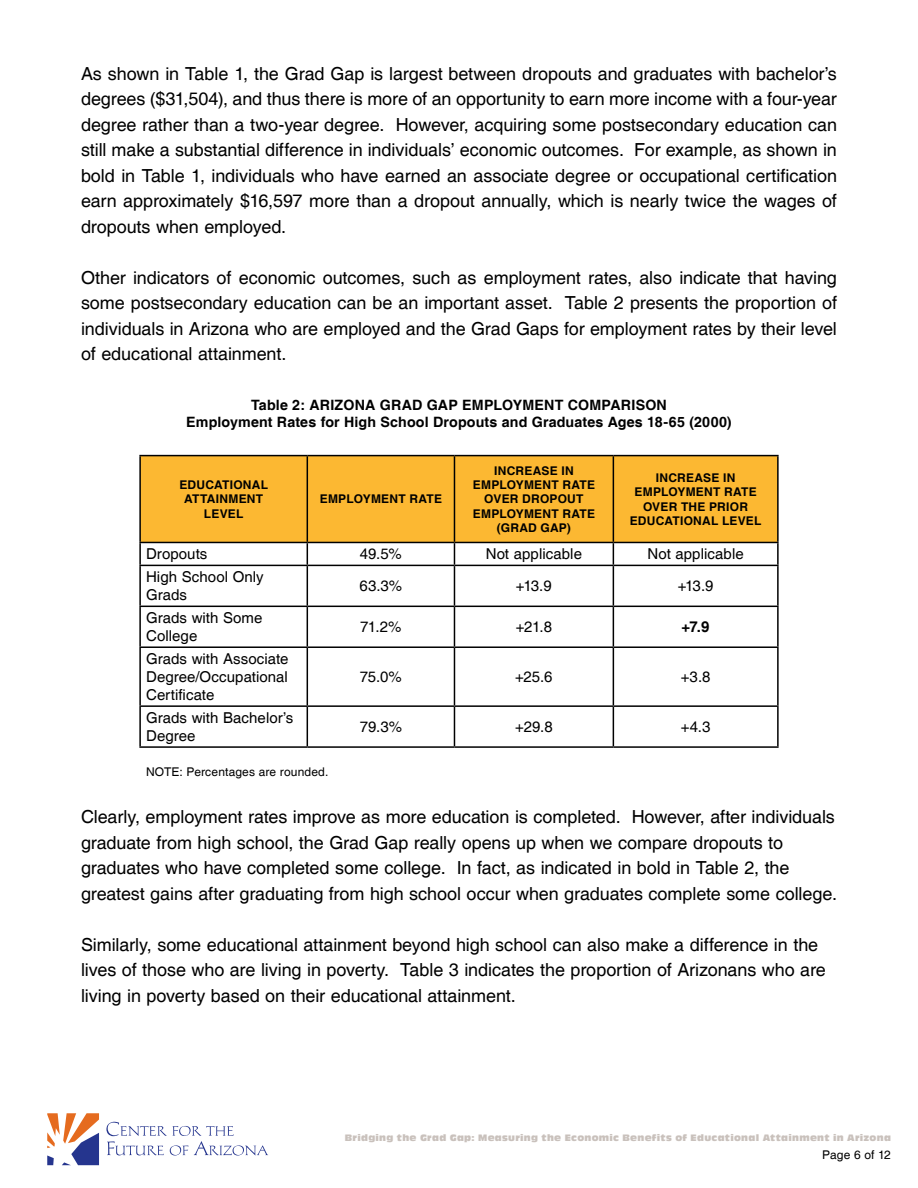
<style>
.page{position:relative;width:918px;height:1188px;background:#fff}
.page>*{position:absolute;margin:0;border:0;box-sizing:border-box;transform-origin:0 0}
.t1{font:18px/25.5px "Helvetica";letter-spacing:-.005em;color:#000;text-align:justify}
.t2{font:15px/18px "Helvetica";letter-spacing:.005em;color:#000}
.t3{font:700 15px "Helvetica";color:#000}
.t4{font:700 14.25px/17.1px "Helvetica";letter-spacing:.01em;color:#000;text-align:center}
.t5{font:700 12px/14.4px "Helvetica";letter-spacing:.02em;color:#000;text-align:center}
.t6{font:12px "Helvetica";letter-spacing:.01em;color:#000}
.t7{font:9px "Antique Olive Compact";letter-spacing:.03em;color:#c9c1bc}
</style>
<div class="page">
<svg style="left:47px;top:1113px;width:52px;height:52px"></svg>
<svg style="left:106px;top:1122px;width:162px;height:34px"></svg>
<div style="left:141px;top:456px;width:636px;height:86px;background:#fcb832"></div>
<hr style="left:139px;top:456px;width:2px;height:86px;background:#000">
<hr style="left:307px;top:456px;width:1px;height:86px;background:#000">
<hr style="left:454px;top:456px;width:1px;height:86px;background:#000">
<hr style="left:613px;top:456px;width:1px;height:86px;background:#000">
<hr style="left:777px;top:456px;width:2px;height:86px;background:#000">
<hr style="left:139px;top:542px;width:168px;height:1px;background:#000">
<hr style="left:139px;top:543px;width:2px;height:22px;background:#000">
<hr style="left:307px;top:542px;width:147px;height:1px;background:#000">
<svg style="left:307px;top:543px;width:1px;height:22px"></svg>
<hr style="left:454px;top:542px;width:159px;height:1px;background:#000">
<svg style="left:454px;top:543px;width:1px;height:22px"></svg>
<hr style="left:613px;top:542px;width:166px;height:1px;background:#000">
<svg style="left:613px;top:543px;width:1px;height:22px"></svg>
<hr style="left:777px;top:543px;width:2px;height:22px;background:#000">
<hr style="left:139px;top:565px;width:168px;height:1px;background:#000">
<hr style="left:139px;top:566px;width:2px;height:40px;background:#000">
<hr style="left:307px;top:565px;width:147px;height:1px;background:#000">
<hr style="left:307px;top:566px;width:1px;height:40px;background:#000">
<hr style="left:454px;top:565px;width:159px;height:1px;background:#000">
<hr style="left:454px;top:566px;width:1px;height:40px;background:#000">
<hr style="left:613px;top:565px;width:166px;height:1px;background:#000">
<hr style="left:613px;top:566px;width:1px;height:40px;background:#000">
<hr style="left:777px;top:566px;width:2px;height:40px;background:#000">
<hr style="left:139px;top:606px;width:168px;height:1px;background:#000">
<hr style="left:139px;top:607px;width:2px;height:39px;background:#000">
<hr style="left:307px;top:606px;width:147px;height:1px;background:#000">
<hr style="left:307px;top:607px;width:1px;height:39px;background:#000">
<hr style="left:454px;top:606px;width:159px;height:1px;background:#000">
<hr style="left:454px;top:607px;width:1px;height:39px;background:#000">
<hr style="left:613px;top:606px;width:166px;height:1px;background:#000">
<hr style="left:613px;top:607px;width:1px;height:39px;background:#000">
<hr style="left:777px;top:607px;width:2px;height:39px;background:#000">
<hr style="left:139px;top:646px;width:168px;height:2px;background:#000">
<hr style="left:139px;top:648px;width:2px;height:57px;background:#000">
<hr style="left:307px;top:646px;width:147px;height:2px;background:#000">
<hr style="left:307px;top:648px;width:1px;height:57px;background:#000">
<hr style="left:454px;top:646px;width:159px;height:2px;background:#000">
<hr style="left:454px;top:648px;width:1px;height:57px;background:#000">
<hr style="left:613px;top:646px;width:166px;height:2px;background:#000">
<hr style="left:613px;top:648px;width:1px;height:57px;background:#000">
<hr style="left:777px;top:648px;width:2px;height:57px;background:#000">
<hr style="left:139px;top:705px;width:168px;height:2px;background:#000">
<hr style="left:139px;top:707px;width:2px;height:39px;background:#000">
<hr style="left:307px;top:705px;width:147px;height:2px;background:#000">
<hr style="left:307px;top:707px;width:1px;height:39px;background:#000">
<hr style="left:454px;top:705px;width:159px;height:2px;background:#000">
<hr style="left:454px;top:707px;width:1px;height:39px;background:#000">
<hr style="left:613px;top:705px;width:166px;height:2px;background:#000">
<hr style="left:613px;top:707px;width:1px;height:39px;background:#000">
<hr style="left:777px;top:707px;width:2px;height:39px;background:#000">
<hr style="left:139px;top:455px;width:168px;height:1px;background:#000">
<hr style="left:307px;top:455px;width:147px;height:1px;background:#000">
<hr style="left:454px;top:455px;width:159px;height:1px;background:#000">
<hr style="left:613px;top:455px;width:166px;height:1px;background:#000">
<hr style="left:139px;top:746px;width:168px;height:2px;background:#000">
<hr style="left:307px;top:746px;width:147px;height:2px;background:#000">
<hr style="left:454px;top:746px;width:159px;height:2px;background:#000">
<hr style="left:613px;top:746px;width:166px;height:2px;background:#000">
<p class="t1" style="left:81px;top:61px;width:758px">As shown in Table 1, the Grad Gap is largest between dropouts and graduates with bachelor’s degrees ($31,504), and thus there is more of an opportunity to earn more income with a four-year degree rather than a two-year degree. However, acquiring some postsecondary education can still make a substantial difference in individuals’ economic outcomes. For example, as shown in bold in Table 1, individuals who have earned an associate degree or occupational certification earn approximately $16,597 more than a dropout annually, which is nearly twice the wages of dropouts when employed.</p>
<p class="t1" style="left:81px;top:265px;width:758px">Other indicators of economic outcomes, such as employment rates, also indicate that having some postsecondary education can be an important asset. Table 2 presents the proportion of individuals in Arizona who are employed and the Grad Gaps for employment rates by their level of educational attainment.</p>
<p class="t4" style="left:186px;top:397px;width:547px">Table 2: ARIZONA GRAD GAP EMPLOYMENT COMPARISON<br>Employment Rates for High School Dropouts and Graduates Ages 18-65 (2000)</p>
<p class="t5" style="left:179px;top:478px;width:90px">EDUCATIONAL<br>ATTAINMENT<br>LEVEL</p>
<p class="t5" style="left:320px;top:493px;width:124px">EMPLOYMENT RATE</p>
<p class="t5" style="left:473px;top:464px;width:124px">INCREASE IN<br>EMPLOYMENT RATE<br>OVER DROPOUT<br>EMPLOYMENT RATE (GRAD GAP)</p>
<p class="t5" style="left:630px;top:471px;width:133px">INCREASE IN<br>EMPLOYMENT RATE<br>OVER THE PRIOR<br>EDUCATIONAL LEVEL</p>
<p class="t2" style="left:146px;top:546px;width:63px">Dropouts</p>
<p class="t2" style="left:360px;top:546px;width:44px">49.5%</p>
<p class="t2" style="left:486px;top:546px;width:98px">Not applicable</p>
<p class="t2" style="left:647px;top:546px;width:98px">Not applicable</p>
<p class="t2" style="left:146px;top:569px;width:119px">High School Only<br>Grads</p>
<p class="t2" style="left:359px;top:578px;width:44px">63.3%</p>
<p class="t2" style="left:516px;top:578px;width:37px">+13.9</p>
<p class="t2" style="left:678px;top:578px;width:37px">+13.9</p>
<p class="t2" style="left:146px;top:610px;width:118px">Grads with Some<br>College</p>
<p class="t2" style="left:360px;top:619px;width:43px">71.2%</p>
<p class="t2" style="left:516px;top:619px;width:38px">+21.8</p>
<p class="t3" style="left:682px;top:618px;width:30px">+7.9</p>
<p class="t2" style="left:146px;top:650px;width:144px;text-align:justify">Grads with Associate Degree/Occupational Certificate</p>
<p class="t2" style="left:360px;top:668px;width:44px">75.0%</p>
<p class="t2" style="left:515px;top:668px;width:39px">+25.6</p>
<p class="t2" style="left:681px;top:668px;width:31px">+3.8</p>
<p class="t2" style="left:146px;top:709px;width:149px">Grads with Bachelor’s<br>Degree</p>
<p class="t2" style="left:360px;top:718px;width:44px">79.3%</p>
<p class="t2" style="left:515px;top:718px;width:39px">+29.8</p>
<p class="t2" style="left:681px;top:718px;width:31px">+4.3</p>
<p class="t6" style="left:146px;top:765px;width:184px">NOTE: Percentages are rounded.</p>
<p class="t1" style="left:81px;top:805px;width:758px;text-align:left">Clearly, employment rates improve as more education is completed. However, after individuals graduate from high school, the Grad Gap really opens up when we compare dropouts to graduates who have completed some college. In fact, as indicated in bold in Table 2, the greatest gains after graduating from high school occur when graduates complete some college.</p>
<p class="t1" style="left:81px;top:932px;width:746px;text-align:left">Similarly, some educational attainment beyond high school can also make a difference in the lives of those who are living in poverty. Table 3 indicates the proportion of Arizonans who are living in poverty based on their educational attainment.</p>
<p class="t7" style="left:345px;top:1132px;width:548px">Bridging the Grad Gap: Measuring the Economic Benefits of Educational Attainment in Arizona</p>
<p class="t6" style="left:822px;top:1148px;width:70px">Page 6 of 12</p>
</div>
